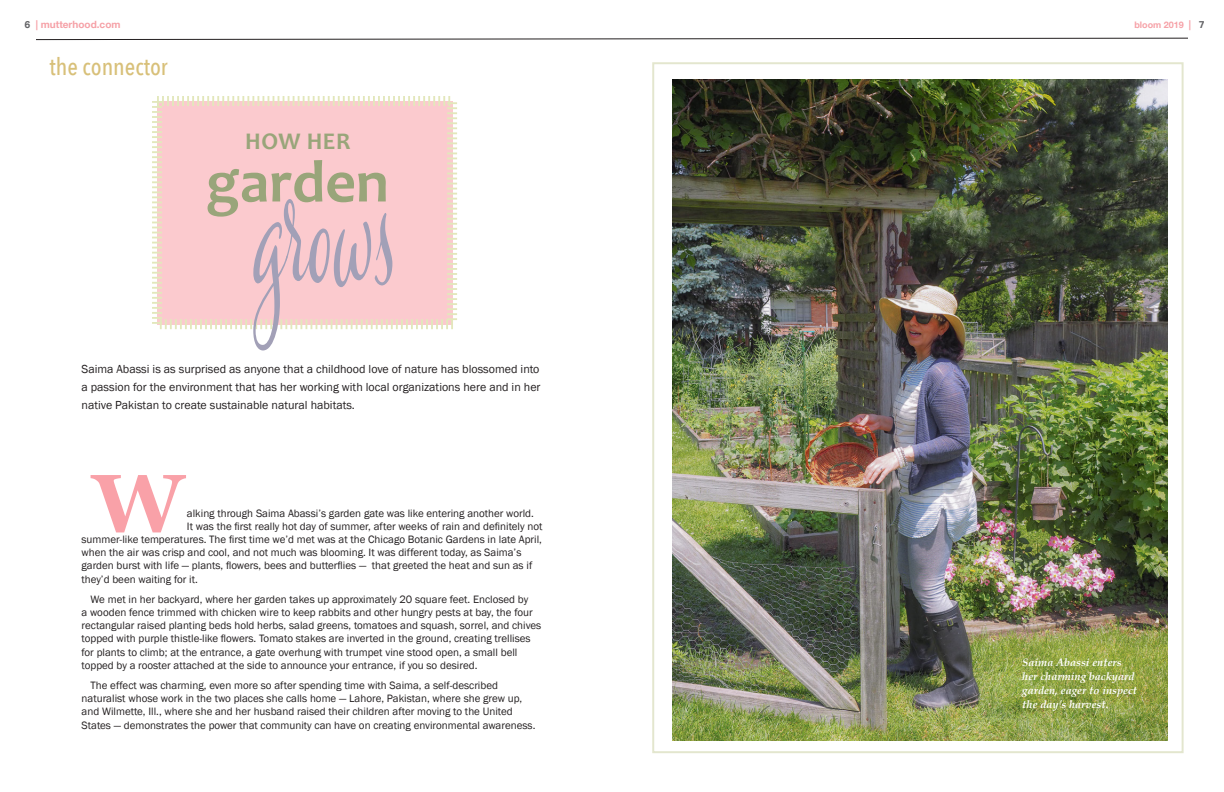
<style>
.page{position:relative;width:1224px;height:792px;background:#fff}
.page>*{position:absolute;margin:0;border:0;box-sizing:border-box;transform-origin:0 0}
.Heading_-_serif{font:700 156px "Caprizant";color:#a2a0b7;scale:.5 1}
.Body_Copy_-_sans_cop{font:700 82px "Georgia";color:#f9a1a8}
.Heading_-_serif-2{font:700 60px "Candara";color:#99a57a}
.Subhead{font:500 24px "Avenir Next Condensed";color:#d8c079}
.Heading_-_serif-3{font:700 24px "Candara";letter-spacing:.02em;color:#99a57a}
.Body_Copy_-_sans{font:12px/18px "Franklin Gothic";color:#231f20;text-align:justify}
.Body_Copy_-_sans-2{font:11px/13.2px "Franklin Gothic";color:#231f20}
.Body_Copy_-_sans_cop-2{font:11px "Franklin Gothic";color:#231f20}
.Short_Blurb_Subhead{font:italic 700 11px/14px "Palatino";color:#fff}
.t1{font:700 10px "Helvetica Neue";color:#f6a1a7}
.t2{font:700 9px "Helvetica Neue";color:#f6a1a7}
.s1{font-family:"Aktiv Grotesk";color:#636366}
.s2{font-size:10px}
.s3{font-family:"Aktiv Grotesk";font-size:10px;color:#636366}
</style>
<div class="page">
<svg style="left:36px;top:38px;width:1152px;height:2px"></svg>
<img style="left:672px;top:80px;width:496px;height:660px">
<svg style="left:152px;top:96px;width:305px;height:234px"></svg>
<p class="t1" style="left:24px;top:17px;width:98px"><span class="s1">6</span> | mutterhood.com</p>
<p class="t2" style="left:1134px;top:18px;width:72px">bloom 2019 <span class="s2">|</span> <span class="s3">7</span></p>
<p class="Subhead" style="left:50px;top:52px;width:120px">the connector</p>
<p class="Heading_-_serif-3" style="left:245px;top:127px;width:107px">HOW HER</p>
<p class="Heading_-_serif-2" style="left:207px;top:146px;width:184px">garden</p>
<p class="Heading_-_serif" style="left:256px;top:135px;width:287px">grows</p>
<p class="Body_Copy_-_sans" style="left:82px;top:360px;width:461px">Saima Abassi is as surprised as anyone that a childhood love of nature has blossomed into a passion for the environment that has her working with local organizations here and in her native Pakistan to create sustainable natural habitats.</p>
<p class="Body_Copy_-_sans_cop" style="left:92px;top:442px;width:94px">W</p>
<p class="Body_Copy_-_sans_cop-2" style="left:187px;top:506px;width:349px">alking through Saima Abassi’s garden gate was like entering another world.</p>
<p class="Body_Copy_-_sans_cop-2" style="left:187px;top:519px;width:357px">It was the first really hot day of summer, after weeks of rain and definitely not</p>
<p class="Body_Copy_-_sans_cop-2" style="left:82px;top:533px;width:462px">summer-like temperatures. The first time we’d met was at the Chicago Botanic Gardens in late April,</p>
<p class="Body_Copy_-_sans_cop-2" style="left:82px;top:546px;width:441px">when the air was crisp and cool, and not much was blooming. It was different today, as Saima’s</p>
<p class="Body_Copy_-_sans_cop-2" style="left:82px;top:559px;width:452px">garden burst with life — plants, flowers, bees and butterflies — that greeted the heat and sun as if</p>
<p class="Body_Copy_-_sans_cop-2" style="left:82px;top:572px;width:118px">they’d been waiting for it.</p>
<p class="Body_Copy_-_sans-2" style="left:82px;top:593px;width:461px;text-indent:9px">We met in her backyard, where her garden takes up approximately 20 square feet. Enclosed by<br>a wooden fence trimmed with chicken wire to keep rabbits and other hungry pests at bay, the four rectangular raised planting beds hold herbs, salad greens, tomatoes and squash, sorrel, and chives topped with purple thistle-like flowers. Tomato stakes are inverted in the ground, creating trellises for plants to climb; at the entrance, a gate overhung with trumpet vine stood open, a small bell topped by a rooster attached at the side to announce your entrance, if you so desired.</p>
<p class="Body_Copy_-_sans-2" style="left:82px;top:679px;width:455px;text-indent:9px">The effect was charming, even more so after spending time with Saima, a self-described naturalist whose work in the two places she calls home — Lahore, Pakistan, where she grew up, and Wilmette, Ill., where she and her husband raised their children after moving to the United States — demonstrates the power that community can have on creating environmental awareness.</p>
<p class="Short_Blurb_Subhead" style="left:1022px;top:655px;width:116px">Saima Abassi enters her charming backyard garden, eager to inspect the day's harvest.</p>
</div>
